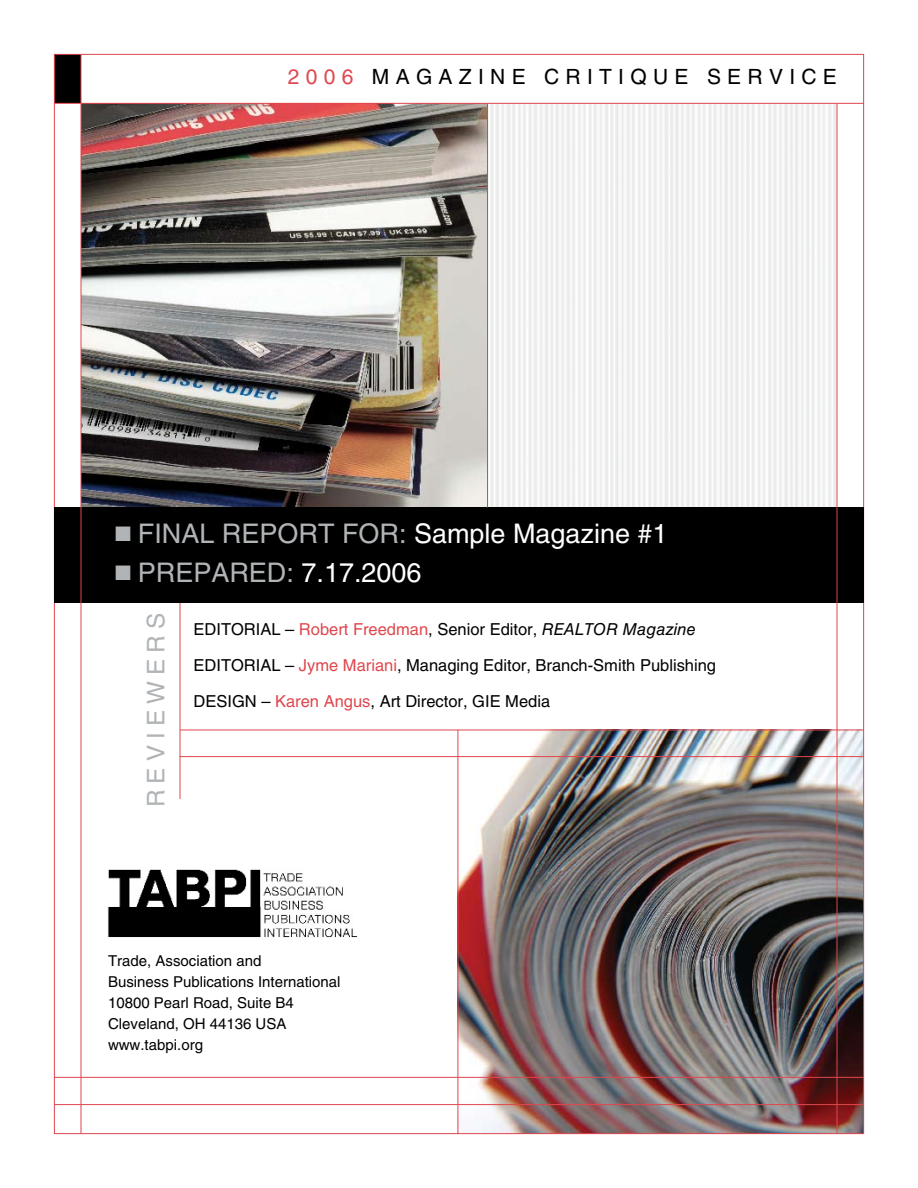
<style>
.page{position:relative;width:918px;height:1188px;background:#fff}
.page>*{position:absolute;margin:0;border:0;box-sizing:border-box;transform-origin:0 0}
.t1{font:27px "Helvetica LT Std";color:#fff}
.t2{font:27px "Helvetica LT Std";color:#b1b4b6}
.t3{font:24.3px "Helvetica LT Std";letter-spacing:.25em;color:#b1b4b6}
.t4{font:21px "Helvetica LT Std";letter-spacing:.3em;color:#000}
.t5{font:16.5px/36px "Helvetica LT Std";color:#000}
.t6{font:15px/21px "Helvetica LT Std";color:#000}
.s1{color:#df474e}
.s2{color:#b1b4b6}
.s3{font-style:italic}
</style>
<div class="page">
<img style="left:457px;top:731px;width:405px;height:401px">
<div style="left:54px;top:54px;width:27px;height:49px;background:#000"></div>
<img style="left:488px;top:104px;width:349px;height:403px">
<img style="left:82px;top:104px;width:405px;height:403px">
<hr style="left:180px;top:596px;width:1px;height:203px;background:#df474e">
<hr style="left:180px;top:756px;width:684px;height:1px;background:#df474e">
<div style="left:54px;top:507px;width:809px;height:96px;background:#000"></div>
<img style="left:107px;top:869px;width:250px;height:69px">
<hr style="left:54px;top:103px;width:810px;height:1px;background:#df474e">
<hr style="left:81px;top:54px;width:1px;height:1080px;background:#df474e">
<hr style="left:54px;top:1104px;width:810px;height:1px;background:#df474e">
<hr style="left:54px;top:1077px;width:810px;height:1px;background:#df474e">
<hr style="left:487px;top:104px;width:1px;height:403px;background:#df474e">
<hr style="left:180px;top:730px;width:684px;height:1px;background:#df474e">
<hr style="left:458px;top:730px;width:1px;height:404px;background:#df474e">
<hr style="left:837px;top:103px;width:1px;height:1031px;background:#df474e">
<p class="t4" style="left:288px;top:64px;width:293px"><span class="s1">2006</span> Ma ga zi ne Criti</p>
<p class="t4" style="left:630px;top:64px;width:208px">que Ser vic e</p>
<h1 class="t2" style="left:115px;top:518px;width:164px">■ Fi nal Report</h1>
<h1 class="t2" style="left:342px;top:518px;width:19px">for</h1>
<h1 class="t1" style="left:399px;top:518px;width:270px"><span class="s2">:</span> Sample Magazine #1</h1>
<h1 class="t2" style="left:115px;top:557px;width:97px">■ Prepar</h1>
<h1 class="t1" style="left:249px;top:557px;width:174px"><span class="s2">ed:</span> 7.17.2006</h1>
<p class="t5" style="left:194px;top:611px;width:33px">Editoria</p>
<p class="t5" style="left:271px;top:611px;width:426px">l – <span class="s1">Robert Freedman</span>, Senior Editor, <span class="s3">REALTOR Magazine</span></p>
<p class="t5" style="left:193px;top:647px;width:33px">Editoria</p>
<h2 class="t3" style="left:142px;top:807px;width:193px;rotate:-90deg">Revi ewers</h2>
<p class="t5" style="left:193px;top:647px;width:524px;text-indent:78px">l – <span class="s1">Jyme Mariani</span>, Managing Editor, Branch-Smith Publishing<br>Desi gn – <span class="s1">Karen Angus</span>, Art Director, GIE Media</p>
<p class="t6" style="left:108px;top:951px;width:234px">Trade, Association and<br>Business Publications International<br>10800 Pearl Road, Suite B4<br>Cleveland, OH 44136 USA www.tabpi.org</p>
</div>
